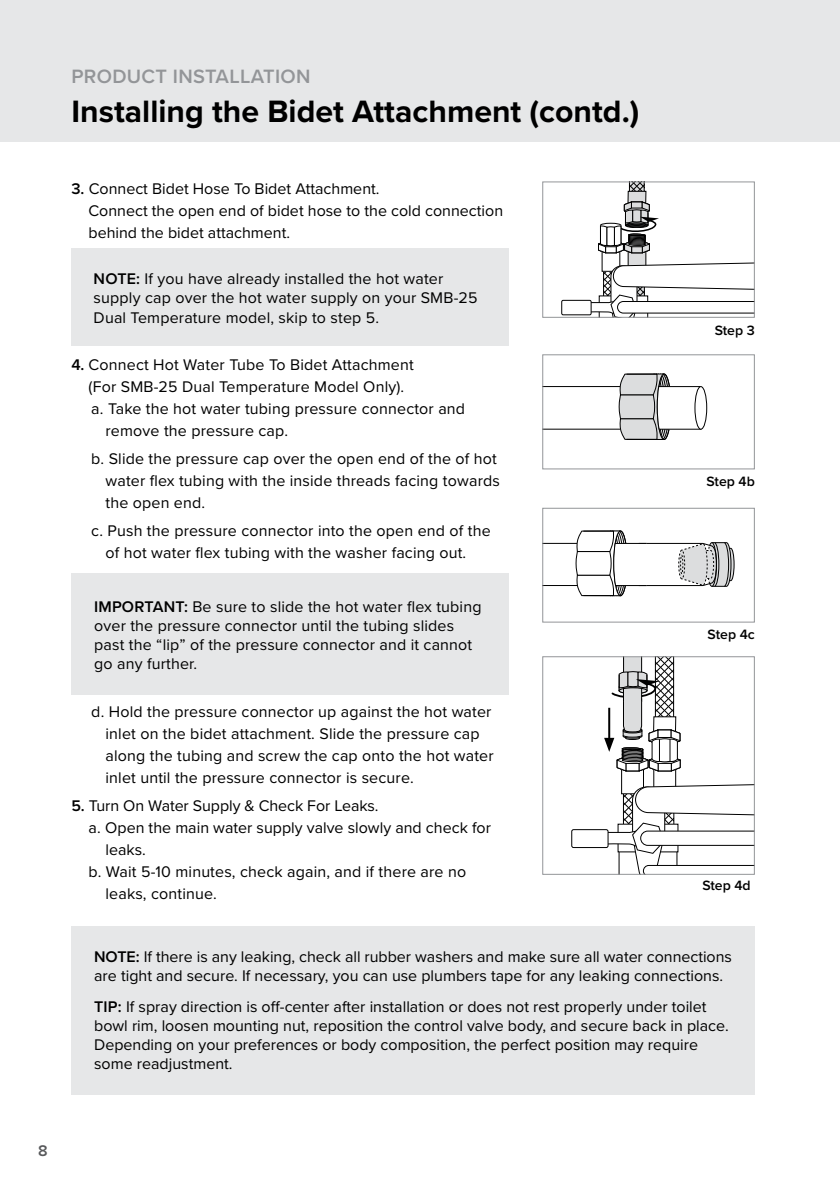
<style>
.page{position:relative;width:840px;height:1191px;background:#fff}
.page>*{position:absolute;margin:0;border:0;box-sizing:border-box;transform-origin:0 0}
.t1{font:700 32px "Proxima Nova";color:#000}
.t2{font:600 20px "Proxima Nova";letter-spacing:.015em;color:#939598}
.t3{font:16px/19.2px "Proxima Nova";letter-spacing:.01em;color:#000}
.t4{font:600 16px "Proxima Nova";color:#58595b}
.t5{font:600 14px "Proxima Nova";color:#000}
.s1{font-weight:600}
</style>
<div class="page">
<div style="left:0;top:0;width:839px;height:142px;background:#e6e7e8"></div>
<div style="left:71px;top:926px;width:683px;height:168px;background:#e6e7e8"></div>
<hr style="left:542px;top:386px;width:78px;height:1px;background:#000">
<hr style="left:542px;top:429px;width:78px;height:1px;background:#000">
<svg style="left:618px;top:373px;width:83px;height:67px"></svg>
<div style="left:694px;top:386px;width:12px;height:43px;background:#fff;border-radius:50%"></div>
<div style="left:694px;top:386px;width:12px;height:43px;border:1px solid #000;border-radius:50%"></div>
<div style="left:542px;top:354px;width:212px;height:115px;border:1px solid #939598"></div>
<hr style="left:542px;top:543px;width:34px;height:1px;background:#000">
<hr style="left:542px;top:585px;width:35px;height:1px;background:#000">
<svg style="left:575px;top:530px;width:159px;height:66px"></svg>
<div style="left:679px;top:555px;width:3px;height:19px;border:1px dashed #000;border-radius:50%"></div>
<div style="left:542px;top:508px;width:212px;height:114px;border:1px solid #939598"></div>
<div style="left:620px;top:766px;width:23px;height:28px;border:1px solid #000"></div>
<div style="left:571px;top:829px;width:37px;height:19px;border:1px solid #000;border-radius:2px"></div>
<svg style="left:603px;top:778px;width:149px;height:95px"></svg>
<div style="left:542px;top:656px;width:212px;height:219px;border:1px solid #939598"></div>
<svg style="left:603px;top:656px;width:77px;height:116px"></svg>
<div style="left:561px;top:300px;width:30px;height:15px;border:1px solid #000"></div>
<svg style="left:587px;top:183px;width:165px;height:133px"></svg>
<div style="left:542px;top:181px;width:212px;height:137px;border:1px solid #939598"></div>
<div style="left:71px;top:573px;width:437px;height:121px;background:#e6e7e8"></div>
<div style="left:71px;top:248px;width:437px;height:98px;background:#e6e7e8"></div>
<p class="t2" style="left:71px;top:62px;width:240px">PRODUCT INSTALLATION</p>
<h1 class="t1" style="left:71px;top:87px;width:569px">Installing the Bidet Attachment (contd.)</h1>
<p class="t3" style="left:88px;top:177px;width:416px;line-height:22px;text-indent:-17px"><span class="s1">3.</span> Connect Bidet Hose To Bidet Attachment.<br>Connect the open end of bidet hose to the cold connection behind the bidet attachment.</p>
<p class="t3" style="left:94px;top:268px;width:385px"><span class="s1">NOTE:</span> If you have already installed the hot water supply cap over the hot water supply on your SMB-25<br>Dual Temperature model, skip to step 5.</p>
<p class="t3" style="left:71px;top:354px;width:344px"><span class="s1">4.</span> Connect Hot Water Tube To Bidet Attachment</p>
<p class="t3" style="left:89px;top:376px;width:317px">(For SMB-25 Dual Temperature Model Only).</p>
<p class="t3" style="left:91px;top:398px;width:375px">a. Take the hot water tubing pressure connector and</p>
<p class="t3" style="left:105px;top:420px;width:184px">remove the pressure cap.</p>
<p class="t3" style="left:105px;top:447px;width:395px;line-height:22px;text-indent:-14px">b. Slide the pressure cap over the open end of the of hot water flex tubing with the inside threads facing towards the open end.</p>
<p class="t3" style="left:105px;top:518px;width:386px;line-height:22px;text-indent:-14px">c. Push the pressure connector into the open end of the of hot water flex tubing with the washer facing out.</p>
<p class="t3" style="left:94px;top:596px;width:388px"><span class="s1">IMPORTANT:</span> Be sure to slide the hot water flex tubing over the pressure connector until the tubing slides past the “lip” of the pressure connector and it cannot go any further.</p>
<p class="t3" style="left:105px;top:700px;width:389px;line-height:22px;text-indent:-14px">d. Hold the pressure connector up against the hot water inlet on the bidet attachment. Slide the pressure cap along the tubing and screw the cap onto the hot water inlet until the pressure connector is secure.</p>
<p class="t3" style="left:71px;top:795px;width:308px"><span class="s1">5.</span> Turn On Water Supply &amp; Check For Leaks.</p>
<p class="t3" style="left:88px;top:817px;width:404px">a. Open the main water supply valve slowly and check for</p>
<p class="t3" style="left:105px;top:839px;width:42px">leaks.</p>
<p class="t3" style="left:88px;top:861px;width:379px">b. Wait 5-10 minutes, check again, and if there are no</p>
<p class="t3" style="left:105px;top:883px;width:113px">leaks, continue.</p>
<p class="t5" style="left:714px;top:319px;width:42px">Step 3</p>
<p class="t5" style="left:706px;top:471px;width:50px">Step 4b</p>
<p class="t5" style="left:707px;top:624px;width:49px">Step 4c</p>
<p class="t5" style="left:702px;top:875px;width:50px">Step 4d</p>
<p class="t3" style="left:94px;top:946px;width:639px"><span class="s1">NOTE:</span> If there is any leaking, check all rubber washers and make sure all water connections are tight and secure. If necessary, you can use plumbers tape for any leaking connections.</p>
<p class="t3" style="left:94px;top:996px;width:635px"><span class="s1">TIP:</span> If spray direction is off-center after installation or does not rest properly under toilet bowl rim, loosen mounting nut, reposition the control valve body, and secure back in place.<br>Depending on your preferences or body composition, the perfect position may require some readjustment.</p>
<p class="t4" style="left:38px;top:1139px;width:11px">8</p>
</div>
